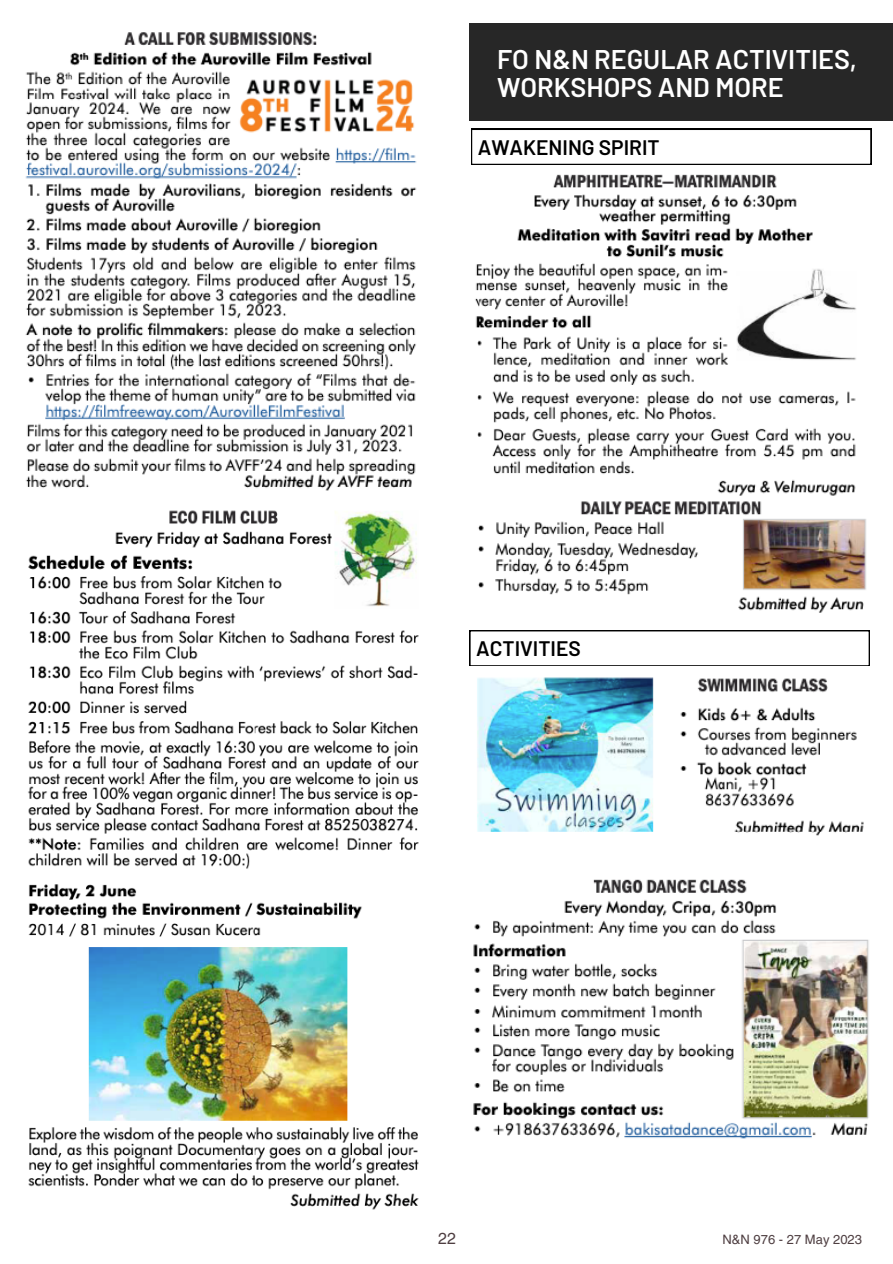
<style>
.page{position:relative;width:893px;height:1264px;background:#fff}
.page>*{position:absolute;margin:0;border:0;box-sizing:border-box;transform-origin:0 0}
.t1{font:600 27px/28px "Barlow";color:#fff}
.t2{font:600 21px "Barlow";color:#000}
.t3{font:16.05px "Helvetica LT Pro";color:#4e3e41}
.t4{font:13.05px "Helvetica LT Pro";color:#4e3e41}
</style>
<div class="page">
<img style="left:25px;top:32px;width:392px;height:459px">
<img style="left:28px;top:510px;width:391px;height:700px">
<div style="left:469px;top:23px;width:423px;height:98px;background:#272727"></div>
<svg style="left:471px;top:129px;width:400px;height:36px"></svg>
<img style="left:475px;top:174px;width:381px;height:322px">
<img style="left:478px;top:501px;width:388px;height:112px">
<svg style="left:469px;top:630px;width:400px;height:36px"></svg>
<img style="left:477px;top:677px;width:387px;height:159px">
<img style="left:473px;top:879px;width:396px;height:260px">
<p class="t1" style="left:497px;top:44px;width:361px">FO N&amp;N REGULAR ACTIVITIES,<br>WORKSHOPS AND MORE</p>
<p class="t2" style="left:477px;top:134px;width:183px">AWAKENING SPIRIT</p>
<p class="t2" style="left:476px;top:635px;width:106px">ACTIVITIES</p>
<p class="t3" style="left:438px;top:1232px;width:19px">22</p>
<p class="t4" style="left:722px;top:1234px;width:141px">N&amp;N 976 - 27 May 2023</p>
</div>
